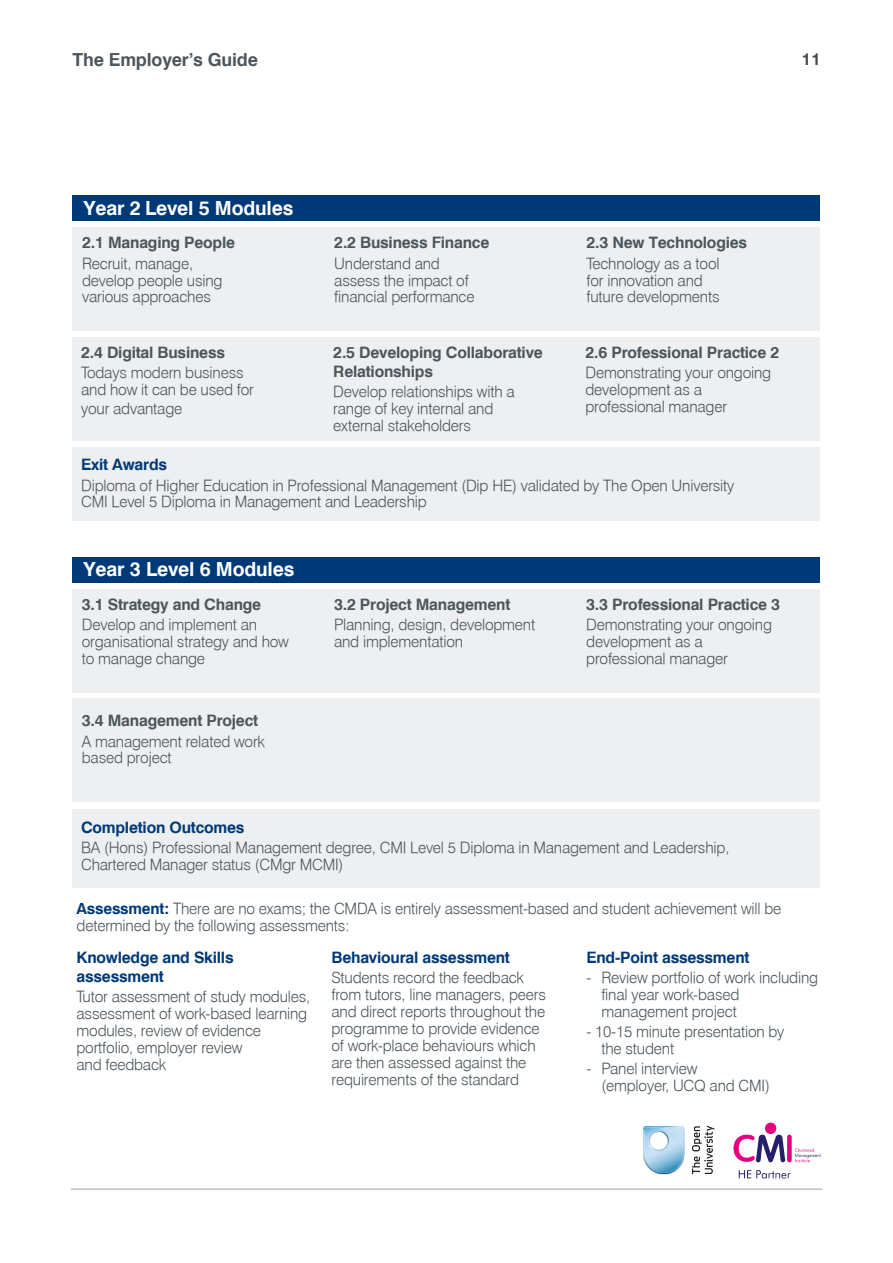
<style>
.page{position:relative;width:893px;height:1263px;background:#fff}
.page>*{position:absolute;margin:0;border:0;box-sizing:border-box;transform-origin:0 0}
.t1{font:700 19.5px "Swiss 721 BT";letter-spacing:-.01em;color:#fff}
.t2{font:700 18px "Swiss 721 BT";letter-spacing:-.01em;color:#4c565c}
.t3{font:700 16.5px "Swiss 721 BT";color:#4a4a49}
.t4{font:700 15.75px/18.9px "Swiss 721 BT";letter-spacing:-.015em;color:#4c565c}
.t5{font:700 15.75px/18.9px "Swiss 721 BT";letter-spacing:-.015em;color:#003977}
.Body_copy{font:15.45px/17px "Swiss 721 Light BT";letter-spacing:-.01em;color:#4c565c}
.s1{font-family:"Swiss 721 BT";font-weight:700;color:#003977}
</style>
<div class="page">
<hr style="left:71px;top:1188px;width:751px;height:2px;background:#a5aeb4">
<div style="left:73px;top:557px;width:747px;height:26px;background:#003977"></div>
<div style="left:73px;top:589px;width:747px;height:103px;background:#edeff0"></div>
<div style="left:73px;top:699px;width:747px;height:103px;background:#edeff0"></div>
<div style="left:73px;top:196px;width:747px;height:25px;background:#003977"></div>
<div style="left:73px;top:227px;width:747px;height:104px;background:#edeff0"></div>
<div style="left:73px;top:337px;width:747px;height:104px;background:#edeff0"></div>
<div style="left:73px;top:447px;width:747px;height:73px;background:#edeff0"></div>
<div style="left:73px;top:809px;width:747px;height:79px;background:#edeff0"></div>
<div style="left:787px;top:1134px;width:5px;height:28px;background:#e6007d;border-radius:2px"></div>
<svg style="left:733px;top:1134px;width:52px;height:28px"></svg>
<div style="left:765px;top:1122px;width:11px;height:12px;background:#e6007d;border-radius:50%"></div>
<svg style="left:795px;top:1148px;width:26px;height:14px"></svg>
<svg style="left:739px;top:1170px;width:52px;height:8px"></svg>
<svg style="left:643px;top:1126px;width:42px;height:49px"></svg>
<svg style="left:692px;top:1125px;width:22px;height:49px"></svg>
<p class="t2" style="left:73px;top:48px;width:187px">The Employer’s Guide</p>
<p class="t3" style="left:802px;top:50px;width:20px">11</p>
<p class="t1" style="left:84px;top:196px;width:211px">Year 2 Level 5 Modules</p>
<p class="t4" style="left:82px;top:233px;width:155px">2.1 Managing People</p>
<p class="Body_copy" style="left:82px;top:254px;width:142px">Recruit, manage, develop people using various approaches</p>
<p class="t4" style="left:81px;top:342px;width:145px">2.4 Digital Business</p>
<p class="Body_copy" style="left:81px;top:364px;width:174px">Todays modern business and how it can be used for</p>
<p class="Body_copy" style="left:81px;top:400px;width:103px">your advantage</p>
<p class="t4" style="left:334px;top:233px;width:157px">2.2 Business Finance</p>
<p class="Body_copy" style="left:334px;top:254px;width:142px">Understand and assess the impact of financial performance</p>
<p class="t4" style="left:333px;top:342px;width:211px">2.5 Developing Collaborative<br>Relationships</p>
<p class="Body_copy" style="left:333px;top:383px;width:183px">Develop relationships with a range of key internal and external stakeholders</p>
<p class="t4" style="left:586px;top:233px;width:162px">2.3 New Technologies</p>
<p class="Body_copy" style="left:586px;top:254px;width:135px">Technology as a tool for innovation and future developments</p>
<p class="t4" style="left:585px;top:342px;width:195px">2.6 Professional Practice 2</p>
<p class="Body_copy" style="left:585px;top:364px;width:187px">Demonstrating your ongoing development as a professional manager</p>
<p class="t5" style="left:81px;top:455px;width:88px">Exit Awards</p>
<p class="Body_copy" style="left:81px;top:476px;width:655px">Diploma of Higher Education in Professional Management (Dip HE) validated by The Open University<br>CMI Level 5 Diploma in Management and Leadership</p>
<p class="t1" style="left:84px;top:557px;width:212px">Year 3 Level 6 Modules</p>
<p class="t4" style="left:82px;top:595px;width:181px">3.1 Strategy and Change</p>
<p class="Body_copy" style="left:82px;top:616px;width:209px">Develop and implement an organisational strategy and how to manage change</p>
<p class="t4" style="left:82px;top:711px;width:178px">3.4 Management Project</p>
<p class="Body_copy" style="left:82px;top:732px;width:185px">A management related work based project</p>
<p class="t4" style="left:334px;top:595px;width:178px">3.2 Project Management</p>
<p class="Body_copy" style="left:334px;top:616px;width:203px">Planning, design, development and implementation</p>
<p class="t4" style="left:586px;top:595px;width:195px">3.3 Professional Practice 3</p>
<p class="Body_copy" style="left:586px;top:616px;width:187px">Demonstrating your ongoing development as a professional manager</p>
<p class="t5" style="left:81px;top:817px;width:165px">Completion Outcomes</p>
<p class="Body_copy" style="left:81px;top:839px;width:650px">BA (Hons) Professional Management degree, CMI Level 5 Diploma in Management and Leadership,<br>Chartered Manager status (CMgr MCMI)</p>
<p class="Body_copy" style="left:77px;top:900px;width:706px"><span class="s1">Assessment:</span> There are no exams; the CMDA is entirely assessment-based and student achievement will be determined by the following assessments:</p>
<p class="t5" style="left:77px;top:948px;width:159px">Knowledge and Skills assessment</p>
<p class="Body_copy" style="left:77px;top:988px;width:235px">Tutor assessment of study modules, assessment of work-based learning modules, review of evidence portfolio, employer review<br>and feedback</p>
<p class="t5" style="left:331px;top:948px;width:180px">Behavioural assessment</p>
<p class="Body_copy" style="left:331px;top:969px;width:216px">Students record the feedback from tutors, line managers, peers and direct reports throughout the programme to provide evidence of work-place behaviours which are then assessed against the requirements of the standard</p>
<p class="t5" style="left:586px;top:948px;width:165px">End-Point assessment</p>
<p class="Body_copy" style="left:601px;top:969px;width:218px;text-indent:-15px">- Review portfolio of work including final year work-based management project</p>
<p class="Body_copy" style="left:601px;top:1023px;width:185px;text-indent:-15px">- 10-15 minute presentation by the student</p>
<p class="Body_copy" style="left:601px;top:1060px;width:170px;text-indent:-15px">- Panel interview<br>(employer, UCQ and CMI)</p>
</div>
